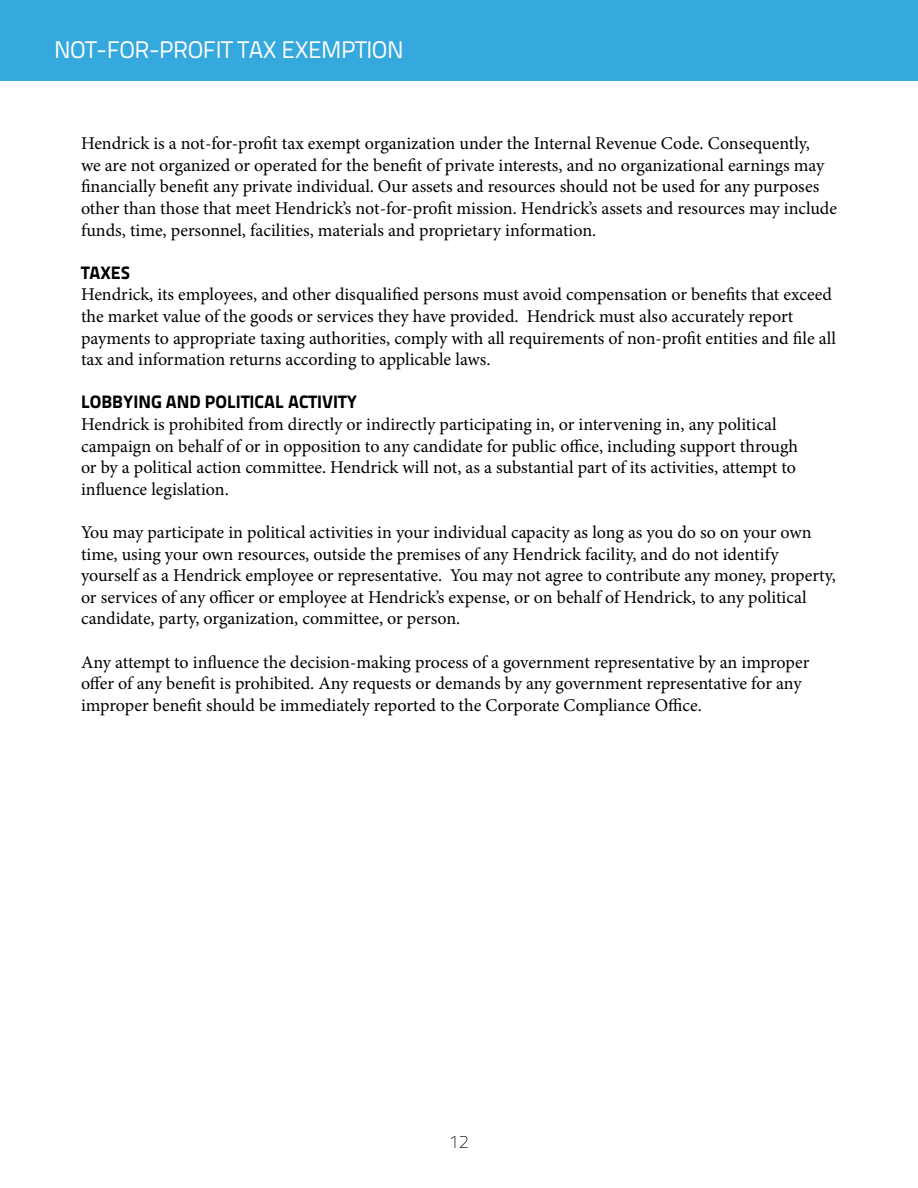
<style>
.page{position:relative;width:918px;height:1188px;background:#fff}
.page>*{position:absolute;margin:0;border:0;box-sizing:border-box;transform-origin:0 0}
.t1{font:24px "Titillium Text 15 L 400 wt";letter-spacing:-.02em;color:#fff}
.t2{font:18px/21.6px "Minion Pro";color:#000}
.t3{font:18px "Titillium Text 15 L 999 wt";color:#000}
.t4{font:18px "Titillium Text 15 L 1 wt";color:#000}
</style>
<div class="page">
<div style="left:0;top:0;width:918px;height:80px;background:#35a8dd"></div>
<h1 class="t1" style="left:54px;top:35px;width:351px">NOT-FOR-PROFIT TAX EXEMPTION</h1>
<p class="t2" style="left:81px;top:133px;width:758px">Hendrick is a not-for-profit tax exempt organization under the Internal Revenue Code. Consequently,<br>we are not organized or operated for the benefit of private interests, and no organizational earnings may financially benefit any private individual. Our assets and resources should not be used for any purposes other than those that meet Hendrick’s not-for-profit mission. Hendrick’s assets and resources may include funds, time, personnel, facilities, materials and proprietary information.</p>
<p class="t3" style="left:81px;top:261px;width:51px">TAXES</p>
<p class="t2" style="left:81px;top:284px;width:757px">Hendrick, its employees, and other disqualified persons must avoid compensation or benefits that exceed the market value of the goods or services they have provided. Hendrick must also accurately report payments to appropriate taxing authorities, comply with all requirements of non-profit entities and file all tax and information returns according to applicable laws.</p>
<p class="t3" style="left:81px;top:391px;width:278px">LOBBYING AND POLITICAL ACTIVITY</p>
<p class="t2" style="left:81px;top:414px;width:719px">Hendrick is prohibited from directly or indirectly participating in, or intervening in, any political campaign on behalf of or in opposition to any candidate for public office, including support through or by a political action committee. Hendrick will not, as a substantial part of its activities, attempt to influence legislation.</p>
<p class="t2" style="left:81px;top:522px;width:756px">You may participate in political activities in your individual capacity as long as you do so on your own time, using your own resources, outside the premises of any Hendrick facility, and do not identify yourself as a Hendrick employee or representative. You may not agree to contribute any money, property, or services of any officer or employee at Hendrick’s expense, or on behalf of Hendrick, to any political candidate, party, organization, committee, or person.</p>
<p class="t2" style="left:81px;top:651px;width:730px">Any attempt to influence the decision-making process of a government representative by an improper offer of any benefit is prohibited. Any requests or demands by any government representative for any improper benefit should be immediately reported to the Corporate Compliance Office.</p>
<p class="t4" style="left:449px;top:1131px;width:21px">12</p>
</div>
